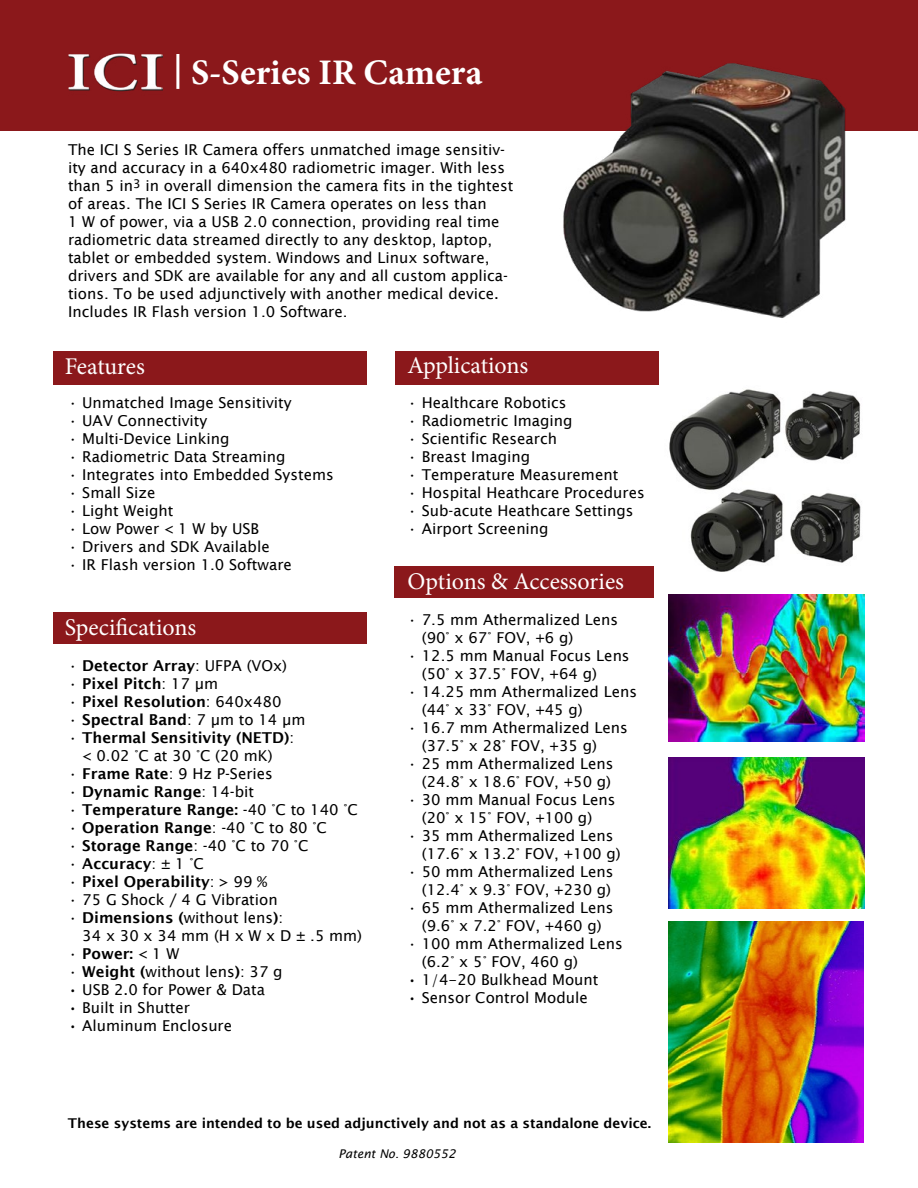
<style>
.page{position:relative;width:918px;height:1188px;background:#fff}
.page>*{position:absolute;margin:0;border:0;box-sizing:border-box;transform-origin:0 0}
.t1{font:700 36px "Minion Pro";color:#fff}
.t2{font:24px "Minion Pro";color:#fff}
.t3{font:15px/18px "Lucida Sans";color:#000}
.t4{font:600 15px/18px "Lucida Sans";color:#000;text-align:center}
.t5{font:15px "Lucida Sans Unicode";color:#000}
.t6{font:600 13.5px "Lucida Sans";color:#000}
.t7{font:italic 12px "Lucida Sans";color:#000}
.s1{font-family:"Lucida Sans"}
.s2{font-family:"Lucida Sans Unicode"}
.s3{font-weight:400}
.s4{font-weight:600}
</style>
<div class="page">
<div style="left:0;top:0;width:918px;height:131px;background:#8b181b"></div>
<img style="left:68px;top:53px;width:94px;height:39px">
<hr style="left:176px;top:54px;width:3px;height:35px;background:#fff">
<img style="left:563px;top:63px;width:283px;height:255px">
<img style="left:668px;top:594px;width:197px;height:148px">
<img style="left:668px;top:758px;width:197px;height:151px">
<img style="left:669px;top:389px;width:192px;height:183px">
<img style="left:668px;top:921px;width:196px;height:222px">
<div style="left:395px;top:566px;width:259px;height:32px;background:#8b181b"></div>
<div style="left:395px;top:351px;width:263px;height:33px;background:#8b181b"></div>
<div style="left:53px;top:351px;width:314px;height:33px;background:#8b181b"></div>
<div style="left:53px;top:612px;width:314px;height:32px;background:#8b181b"></div>
<h1 class="t1" style="left:191px;top:47px;width:293px">S-Series IR Camera</h1>
<p class="t3" style="left:68px;top:141px;width:447px">The ICI S Series IR Camera offers unmatched image sensitiv&shy;ity and accuracy in a 640x480 radiometric imager. With less than 5 in<sup>3</sup> in overall dimension the camera fits in the tightest of areas. The ICI S Series IR Camera operates on less than<br>1 W of power, via a USB 2.0 connection, providing real time radiometric data streamed directly to any desktop, laptop, tablet or embedded system. Windows and Linux software, drivers and SDK are available for any and all custom applica-</p>
<p class="t5" style="left:68px;top:282px;width:432px"><span class="s1">tions.</span> To be used adjunctively with another medical device.</p>
<p class="t3" style="left:68px;top:303px;width:281px"><span class="s2">Includes</span> IR Flash version 1.0 Software.</p>
<h2 class="t2" style="left:65px;top:351px;width:82px">Features</h2>
<p class="t3" style="left:68px;top:394px;width:225px">• Unmatched Image Sensitivity</p>
<p class="t3" style="left:68px;top:412px;width:141px">• UAV Connectivity</p>
<p class="t3" style="left:68px;top:430px;width:163px">• Multi-Device Linking</p>
<p class="t3" style="left:68px;top:448px;width:219px">• Radiometric Data Streaming</p>
<p class="t3" style="left:68px;top:466px;width:267px">• Integrates into Embedded Systems</p>
<p class="t3" style="left:68px;top:484px;width:89px">• Small Size</p>
<p class="t3" style="left:68px;top:502px;width:107px">• Light Weight</p>
<p class="t3" style="left:68px;top:520px;width:193px">• Low Power &lt; 1 W by USB</p>
<p class="t3" style="left:68px;top:538px;width:203px">• Drivers and SDK Available</p>
<p class="t3" style="left:68px;top:556px;width:225px">• IR Flash version 1.0 Software</p>
<h2 class="t2" style="left:65px;top:612px;width:133px">Specifications</h2>
<p class="t4" style="left:68px;top:656px;width:221px"><span class="s3">•</span> Detector Array<span class="s3">: UFPA (VOx)</span></p>
<p class="t4" style="left:68px;top:674px;width:152px"><span class="s3">•</span> Pixel Pitch<span class="s3">: 17 µm</span></p>
<p class="t4" style="left:68px;top:692px;width:215px"><span class="s3">•</span> Pixel Resolution<span class="s3">: 640x480</span></p>
<p class="t4" style="left:68px;top:710px;width:239px"><span class="s3">•</span> Spectral Band<span class="s3">: 7 µm to 14 µm</span></p>
<p class="t4" style="left:68px;top:728px;width:228px"><span class="s3">•</span> Thermal Sensitivity (NETD)<span class="s3">: &lt; 0.02 °C at 30 °C (20 mK)</span></p>
<p class="t3" style="left:68px;top:764px;width:206px">• <span class="s4">Frame Rate</span>: 9 Hz P-Series</p>
<p class="t4" style="left:68px;top:782px;width:188px"><span class="s3">•</span> Dynamic Range<span class="s3">: 14-bit</span></p>
<p class="t4" style="left:68px;top:800px;width:291px"><span class="s3">•</span> Temperature Range: <span class="s3">-40 °C to 140 °C</span></p>
<p class="t4" style="left:68px;top:818px;width:260px"><span class="s3">•</span> Operation Range<span class="s3">: -40 °C to 80 °C</span></p>
<p class="t3" style="left:68px;top:836px;width:242px">• <span class="s4">Storage Range</span>: -40 °C to 70 °C</p>
<p class="t4" style="left:68px;top:854px;width:137px"><span class="s3">•</span> Accuracy<span class="s3">: ± 1 °C</span></p>
<p class="t4" style="left:68px;top:872px;width:201px"><span class="s3">•</span> Pixel Operability<span class="s3">: &gt; 99 %</span></p>
<p class="t3" style="left:68px;top:890px;width:211px">• 75 G Shock / 4 G Vibration</p>
<p class="t3" style="left:82px;top:908px;width:281px;text-indent:-14px">• <span class="s4">Dimensions (</span>without lens<span class="s4">)</span>:<br>34 x 30 x 34 mm (H x W x D ± .5 mm)</p>
<p class="t4" style="left:68px;top:944px;width:113px"><span class="s3">•</span> Power: <span class="s3">&lt; 1 W</span></p>
<p class="t3" style="left:68px;top:962px;width:216px">• <span class="s4">Weight (</span>without lens<span class="s4">)</span>: 37 g</p>
<p class="t5" style="left:68px;top:978px;width:199px">• USB 2.0 for Power &amp; Data</p>
<p class="t5" style="left:68px;top:996px;width:123px">• Built in Shutter</p>
<p class="t5" style="left:68px;top:1014px;width:166px">• Aluminum Enclosure</p>
<h2 class="t2" style="left:408px;top:350px;width:122px">Applications</h2>
<p class="t3" style="left:408px;top:394px;width:160px">• Healthcare Robotics</p>
<p class="t3" style="left:408px;top:412px;width:166px">• Radiometric Imaging</p>
<p class="t3" style="left:408px;top:430px;width:151px">• Scientific Research</p>
<p class="t3" style="left:408px;top:448px;width:124px">• Breast Imaging</p>
<p class="t3" style="left:408px;top:466px;width:212px">• Temperature Measurement</p>
<p class="t3" style="left:408px;top:484px;width:239px">• Hospital Heathcare Procedures</p>
<p class="t3" style="left:408px;top:502px;width:228px">• Sub-acute Heathcare Settings</p>
<p class="t3" style="left:408px;top:520px;width:143px">• Airport Screening</p>
<h2 class="t2" style="left:408px;top:566px;width:218px">Options &amp; Accessories</h2>
<p class="t3" style="left:422px;top:611px;width:198px;text-indent:-14px">• 7.5 mm Athermalized Lens (90° x 67° FOV, +6 g)</p>
<p class="t3" style="left:422px;top:647px;width:209px;text-indent:-14px">• 12.5 mm Manual Focus Lens (50° x 37.5° FOV, +64 g)</p>
<p class="t3" style="left:422px;top:683px;width:217px;text-indent:-14px">• 14.25 mm Athermalized Lens (44° x 33° FOV, +45 g)</p>
<p class="t3" style="left:422px;top:719px;width:207px;text-indent:-14px">• 16.7 mm Athermalized Lens (37.5° x 28° FOV, +35 g)</p>
<p class="t3" style="left:408px;top:755px;width:207px;text-align:right">• 25 mm Athermalized Lens (24.8° x 18.6° FOV, +50 g)</p>
<p class="t3" style="left:408px;top:791px;width:209px;text-align:center">• 30 mm Manual Focus Lens (20° x 15° FOV, +100 g)</p>
<p class="t3" style="left:422px;top:827px;width:200px;text-indent:-14px">• 35 mm Athermalized Lens (17.6° x 13.2° FOV, +100 g)</p>
<p class="t3" style="left:408px;top:863px;width:207px;text-align:right">• 50 mm Athermalized Lens (12.4° x 9.3° FOV, +230 g)</p>
<p class="t3" style="left:408px;top:899px;width:207px;text-align:center">• 65 mm Athermalized Lens (9.6° x 7.2° FOV, +460 g)</p>
<p class="t3" style="left:422px;top:935px;width:203px;text-indent:-14px">• 100 mm Athermalized Lens (6.2° x 5° FOV, 460 g)</p>
<p class="t5" style="left:408px;top:968px;width:192px">• 1/4-20 Bulkhead Mount</p>
<p class="t5" style="left:408px;top:986px;width:182px">• Sensor Control Module</p>
<p class="t6" style="left:68px;top:1116px;width:585px">These systems are intended to be used adjunctively and not as a standalone device.</p>
<p class="t7" style="left:338px;top:1147px;width:119px">Patent No. 9880552</p>
</div>
